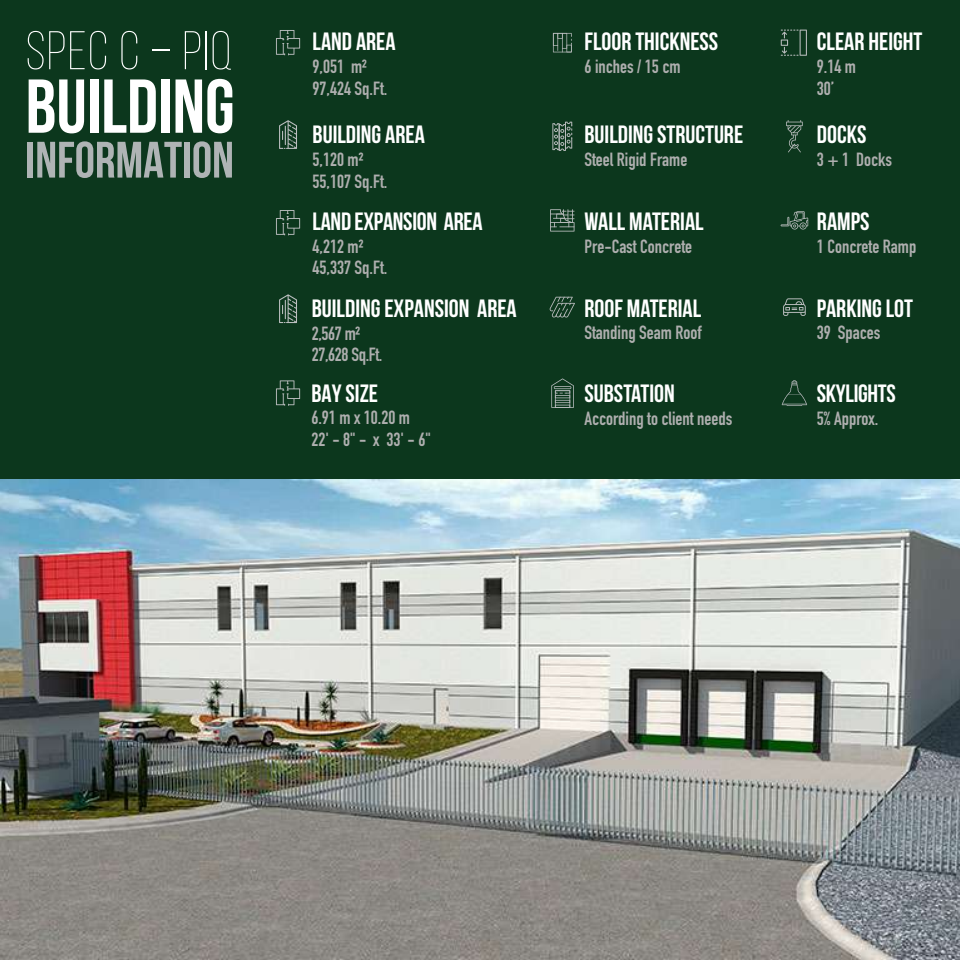
<style>
.page{position:relative;width:960px;height:960px;background:#fff}
.page>*{position:absolute;margin:0;border:0;box-sizing:border-box;transform-origin:0 0}
.t1{font:76.12px "Bebas Neue";color:#fff}
.t2{font:300 54.38px "Bebas Neue";letter-spacing:.025em;color:#fff}
.t3{font:51.12px "Bebas Neue";color:#afb4b5}
.t4{font:25px "Bebas Neue";color:#fff}
.t5{font:700 18.75px/21.9px "DIN Condensed";color:#afafaf}
.t6{font:700 18.75px/20.9px "DIN Condensed";letter-spacing:-.02em;color:#afafaf}
</style>
<div class="page">
<div style="left:0;top:0;width:960px;height:481px;background:#0c371d"></div>
<svg style="left:786px;top:120px;width:16px;height:32px"></svg>
<svg style="left:276px;top:30px;width:24px;height:25px"></svg>
<svg style="left:549px;top:297px;width:26px;height:21px"></svg>
<svg style="left:553px;top:33px;width:19px;height:19px"></svg>
<svg style="left:552px;top:122px;width:20px;height:29px"></svg>
<svg style="left:550px;top:209px;width:24px;height:22px"></svg>
<svg style="left:783px;top:298px;width:22px;height:18px"></svg>
<svg style="left:276px;top:210px;width:24px;height:25px"></svg>
<svg style="left:276px;top:380px;width:24px;height:26px"></svg>
<svg style="left:780px;top:30px;width:27px;height:26px"></svg>
<svg style="left:780px;top:211px;width:28px;height:19px"></svg>
<svg style="left:781px;top:380px;width:26px;height:26px"></svg>
<svg style="left:551px;top:378px;width:23px;height:30px"></svg>
<hr style="left:554px;top:386px;width:17px;height:3px;background:#b7bcbd;border-radius:2px">
<svg style="left:279px;top:294px;width:18px;height:29px"></svg>
<svg style="left:279px;top:120px;width:18px;height:29px"></svg>
<img style="left:0;top:480px;width:960px;height:480px">
<h2 class="t2" style="left:26px;top:22px;width:209px">SPEC C – PIQ</h2>
<h1 class="t1" style="left:26px;top:65px;width:211px">BUILDING</h1>
<h3 class="t3" style="left:26px;top:132px;width:210px">INFORMATION</h3>
<h3 class="t4" style="left:312px;top:27px;width:85px">LAND AREA</h3>
<p class="t5" style="left:312px;top:55px;width:76px">9,051 m²<br>97,424 Sq.Ft.</p>
<h3 class="t4" style="left:312px;top:120px;width:114px">BUILDING AREA</h3>
<p class="t5" style="left:312px;top:148px;width:76px;line-height:22.6px">5,120 m²<br>55,107 Sq.Ft.</p>
<h3 class="t4" style="left:312px;top:208px;width:172px">LAND EXPANSION AREA</h3>
<p class="t5" style="left:312px;top:235px;width:52px">4,212 m²</p>
<p class="t5" style="left:312px;top:256px;width:76px">45,337 Sq.Ft.</p>
<h3 class="t4" style="left:312px;top:295px;width:206px">BUILDING EXPANSION AREA</h3>
<p class="t6" style="left:312px;top:323px;width:72px">2,567 m²<br>27,628 Sq.Ft.</p>
<h3 class="t4" style="left:311px;top:379px;width:68px">BAY SIZE</h3>
<p class="t5" style="left:311px;top:406px;width:121px">6.91 m x 10.20 m<br>22' - 8" - x 33' - 6"</p>
<h3 class="t4" style="left:584px;top:27px;width:135px">FLOOR THICKNESS</h3>
<p class="t5" style="left:584px;top:55px;width:97px">6 inches / 15 cm</p>
<h3 class="t4" style="left:584px;top:120px;width:160px">BUILDING STRUCTURE</h3>
<p class="t5" style="left:584px;top:148px;width:104px">Steel Rigid Frame</p>
<h3 class="t4" style="left:584px;top:208px;width:121px">WALL MATERIAL</h3>
<p class="t5" style="left:584px;top:235px;width:109px">Pre-Cast Concrete</p>
<h3 class="t4" style="left:584px;top:294px;width:118px">ROOF MATERIAL</h3>
<p class="t5" style="left:584px;top:322px;width:119px">Standing Seam Roof</p>
<h3 class="t4" style="left:584px;top:380px;width:92px">SUBSTATION</h3>
<p class="t5" style="left:584px;top:407px;width:149px">According to client needs</p>
<h3 class="t4" style="left:817px;top:27px;width:107px">CLEAR HEIGHT</h3>
<p class="t5" style="left:817px;top:55px;width:41px">9.14 m<br>30’</p>
<h3 class="t4" style="left:817px;top:120px;width:51px">DOCKS</h3>
<p class="t5" style="left:817px;top:148px;width:77px">3 + 1 Docks</p>
<h3 class="t4" style="left:817px;top:208px;width:54px">RAMPS</h3>
<p class="t5" style="left:817px;top:235px;width:101px">1 Concrete Ramp</p>
<h3 class="t4" style="left:817px;top:294px;width:98px">PARKING LOT</h3>
<p class="t5" style="left:817px;top:322px;width:65px">39 Spaces</p>
<h3 class="t4" style="left:817px;top:380px;width:80px">SKYLIGHTS</h3>
<p class="t5" style="left:817px;top:407px;width:63px">5% Approx.</p>
</div>
